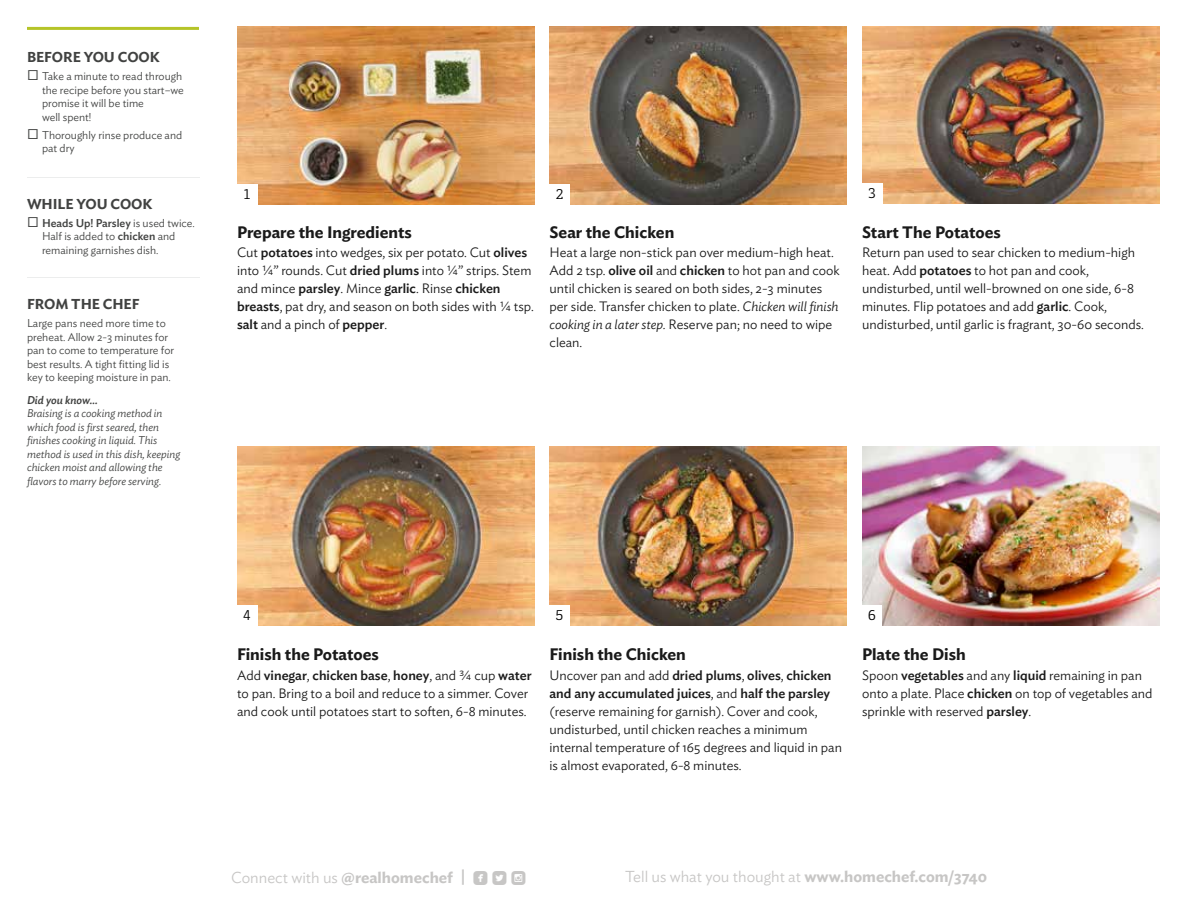
<style>
.page{position:relative;width:1188px;height:918px;background:#fff}
.page>*{position:absolute;margin:0;border:0;box-sizing:border-box;transform-origin:0 0}
.t1{font:17.1px "Mono Social Icons Font";color:#c7c6c5}
.t2{font:600 16.5px "Ideal Sans";color:#1a1a1a}
.t3{font:300 15.75px "Ideal Sans";color:#c7c6c5}
.t4{font:600 14.25px "Ideal Sans";letter-spacing:-.005em;color:#414241}
.t5{font:300 13.5px/18px "Ideal Sans";color:#1a1a1a}
.t6{font:13.5px "Decour";color:#000}
.t7{font:300 11.25px/13.5px "Ideal Sans";color:#414241}
.t8{font:italic 300 11.25px/13.5px "Ideal Sans";color:#414241}
.t9{font:italic 500 11.25px "Ideal Sans";color:#414241}
.s1{font-weight:500}
.s2{font-style:italic}
.s3{font-family:"Ideal Sans";font-weight:300;font-size:15.75px}
.s4{font-family:"Ideal Sans";font-weight:600;font-size:15.75px}
.s5{font-weight:600}
</style>
<div class="page">
<img style="left:237px;top:27px;width:297px;height:177px">
<img style="left:237px;top:447px;width:297px;height:178px">
<img style="left:862px;top:26px;width:297px;height:177px">
<img style="left:862px;top:447px;width:297px;height:178px">
<img style="left:550px;top:27px;width:297px;height:177px">
<img style="left:550px;top:447px;width:297px;height:178px">
<div style="left:237px;top:184px;width:20px;height:20px;background:#fff"></div>
<div style="left:237px;top:605px;width:20px;height:20px;background:#fff"></div>
<div style="left:550px;top:605px;width:20px;height:20px;background:#fff"></div>
<div style="left:862px;top:605px;width:20px;height:20px;background:#fff"></div>
<div style="left:550px;top:184px;width:20px;height:20px;background:#fff"></div>
<div style="left:862px;top:183px;width:20px;height:20px;background:#fff"></div>
<hr style="left:27px;top:27px;width:172px;height:3px;background:#b5c428">
<hr style="left:27px;top:277px;width:172px;height:1px;background:#eceded">
<hr style="left:27px;top:177px;width:172px;height:1px;background:#eceded">
<p class="t4" style="left:27px;top:46px;width:134px">BEFORE YOU COOK</p>
<p class="t7" style="left:42px;top:69px;width:143px">Take a minute to read through the recipe before you start–we promise it will be time<br>well spent!</p>
<p class="t7" style="left:42px;top:127px;width:142px">Thoroughly rinse produce and pat dry</p>
<p class="t4" style="left:27px;top:192px;width:127px">WHILE YOU COOK</p>
<p class="t7" style="left:42px;top:215px;width:154px"><span class="s1">Heads Up! Parsley</span> is used twice.<br>Half is added to <span class="s1">chicken</span> and remaining garnishes dish.</p>
<p class="t4" style="left:27px;top:293px;width:114px">FROM THE CHEF</p>
<p class="t7" style="left:27px;top:316px;width:149px">Large pans need more time to preheat. Allow 2-3 minutes for pan to come to temperature for best results. A tight fitting lid is key to keeping moisture in pan.</p>
<p class="t9" style="left:27px;top:391px;width:72px">Did you know...</p>
<p class="t8" style="left:27px;top:406px;width:155px">Braising is a cooking method in which food is first seared, then finishes cooking in liquid. This method is used in this dish, keeping chicken moist and allowing the flavors to marry before serving.</p>
<p class="t6" style="left:244px;top:186px;width:8px">1</p>
<p class="t2" style="left:237px;top:219px;width:176px">Prepare the Ingredients</p>
<p class="t5" style="left:237px;top:242px;width:298px">Cut <span class="s1">potatoes</span> into wedges, six per potato. Cut <span class="s1">olives </span>into ¼” rounds. Cut <span class="s1">dried plums</span> into ¼” strips. Stem and mince <span class="s1">parsley</span>. Mince <span class="s1">garlic</span>. Rinse <span class="s1">chicken breasts</span>, pat dry, and season on both sides with ¼ tsp. <span class="s1">salt</span> and a pinch of <span class="s1">pepper</span>.</p>
<p class="t6" style="left:556px;top:186px;width:9px">2</p>
<p class="t6" style="left:868px;top:185px;width:9px">3</p>
<p class="t2" style="left:550px;top:219px;width:126px">Sear the Chicken</p>
<p class="t5" style="left:550px;top:242px;width:292px">Heat a large non-stick pan over medium-high heat.<br>Add 2 tsp. <span class="s1">olive oil</span> and <span class="s1">chicken</span> to hot pan and cook until chicken is seared on both sides, 2-3 minutes per side. Transfer chicken to plate. <span class="s2">Chicken will finish cooking in a later step.</span> Reserve pan; no need to wipe clean.</p>
<p class="t2" style="left:862px;top:219px;width:140px">Start The Potatoes</p>
<p class="t5" style="left:862px;top:242px;width:283px">Return pan used to sear chicken to medium-high heat. Add <span class="s1">potatoes</span> to hot pan and cook, undisturbed, until well-browned on one side, 6-8 minutes. Flip potatoes and add <span class="s1">garlic</span>. Cook, undisturbed, until garlic is fragrant, 30-60 seconds.</p>
<p class="t6" style="left:243px;top:607px;width:9px">4</p>
<p class="t6" style="left:556px;top:607px;width:9px">5</p>
<p class="t6" style="left:868px;top:607px;width:10px">6</p>
<p class="t2" style="left:237px;top:642px;width:143px">Finish the Potatoes</p>
<p class="t5" style="left:237px;top:665px;width:296px">Add <span class="s1">vinegar</span>, <span class="s1">chicken base</span>, <span class="s1">honey</span>, and ¾ cup <span class="s1">water </span>to pan. Bring to a boil and reduce to a simmer. Cover and cook until potatoes start to soften, 6-8 minutes.</p>
<p class="t2" style="left:550px;top:642px;width:138px">Finish the Chicken</p>
<p class="t5" style="left:550px;top:665px;width:294px">Uncover pan and add <span class="s1">dried plums</span>, <span class="s1">olives</span>, <span class="s1">chicken and any accumulated juices</span>, and <span class="s1">half the parsley </span>(reserve remaining for garnish). Cover and cook, undisturbed, until chicken reaches a minimum internal temperature of 165 degrees and liquid in pan is almost evaporated, 6-8 minutes.</p>
<p class="t2" style="left:862px;top:642px;width:105px">Plate the Dish</p>
<p class="t5" style="left:862px;top:665px;width:292px">Spoon <span class="s1">vegetables</span> and any <span class="s1">liquid</span> remaining in pan onto a plate. Place <span class="s1">chicken</span> on top of vegetables and sprinkle with reserved <span class="s1">parsley</span>.</p>
<p class="t1" style="left:231px;top:869px;width:296px"><span class="s3">Connect with us</span> <span class="s4">@realhomechef |</span> ROUNDEDFACEBOOK ROUNDEDTWITTERBIRD ROUNDEDINSTAGRAM</p>
<p class="t3" style="left:625px;top:864px;width:364px">Tell us what you thought at <span class="s5">www.homechef.com/3740</span></p>
</div>
